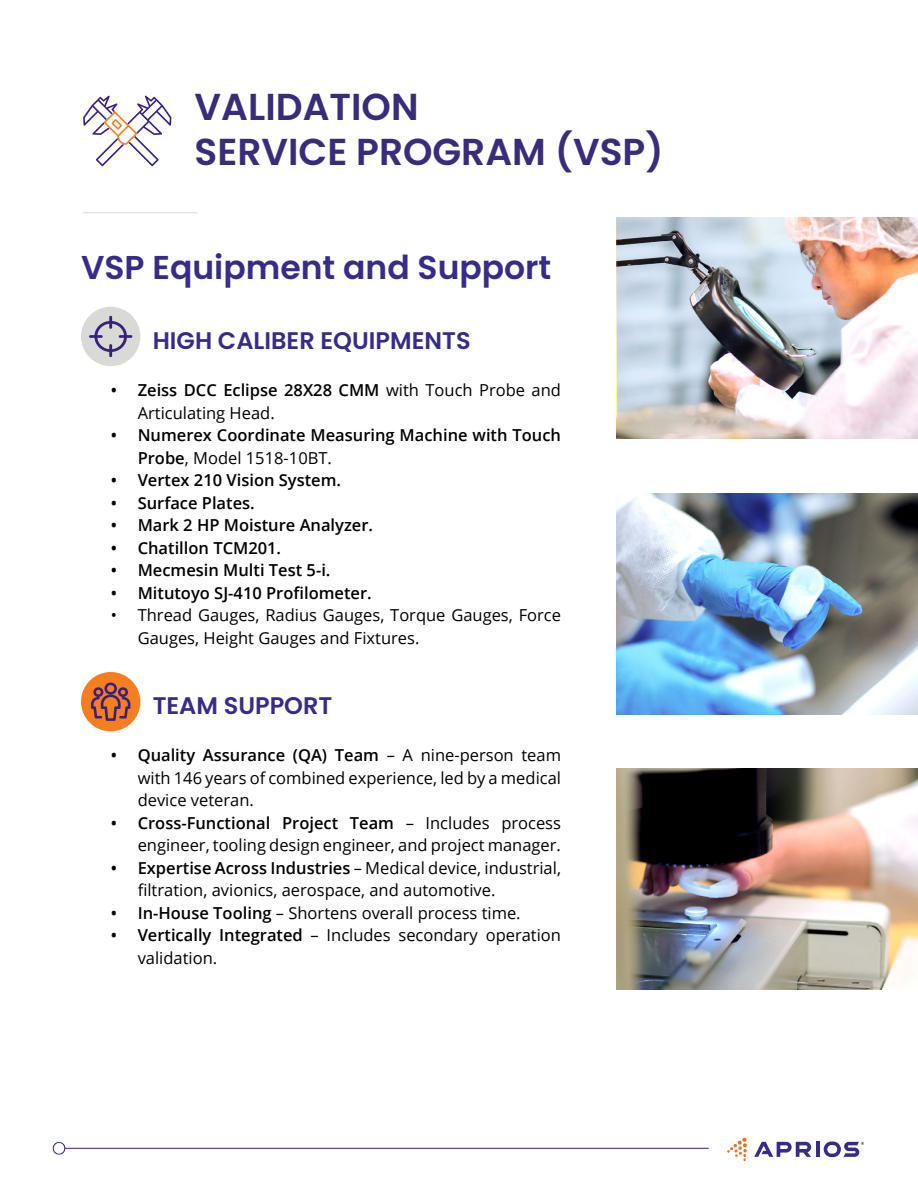
<style>
.page{position:relative;width:918px;height:1188px;background:#fff}
.page>*{position:absolute;margin:0;border:0;box-sizing:border-box;transform-origin:0 0}
.t1{font:600 37.5px/45px "Poppins";color:#3a2c7a}
.t2{font:600 33px "Poppins";color:#382c8a}
.t3{font:600 24px "Poppins";color:#382c8a}
.t4{font:16.5px/22.5px "Open Sans";color:#000101}
.t5{font:600 16.5px/22.5px "Open Sans";color:#000101}
.s1{font-weight:600}
.s2{font-weight:400}
</style>
<div class="page">
<div style="left:81px;top:307px;width:59px;height:59px;background:#d9d9d6;border-radius:50%"></div>
<hr style="left:89px;top:335px;width:14px;height:3px;background:#38217d">
<svg style="left:94px;top:316px;width:38px;height:41px"></svg>
<div style="left:81px;top:672px;width:59px;height:59px;background:#f57e20;border-radius:50%"></div>
<svg style="left:91px;top:683px;width:39px;height:38px"></svg>
<hr style="left:83px;top:212px;width:115px;height:1px;background:#d9dad5">
<img style="left:52px;top:1141px;width:657px;height:14px">
<img style="left:616px;top:218px;width:302px;height:220px">
<img style="left:616px;top:493px;width:302px;height:221px">
<img style="left:616px;top:769px;width:302px;height:221px">
<svg style="left:83px;top:96px;width:88px;height:70px"></svg>
<hr style="left:816px;top:1142px;width:3px;height:15px;background:#382c8a">
<svg style="left:754px;top:1142px;width:57px;height:15px"></svg>
<svg style="left:727px;top:1138px;width:20px;height:23px"></svg>
<svg style="left:824px;top:1142px;width:40px;height:15px"></svg>
<h1 class="t1" style="left:195px;top:85px;width:470px">VALIDATION<br>SERVICE PROGRAM (VSP)</h1>
<h2 class="t2" style="left:81px;top:249px;width:472px">VSP Equipment and Support</h2>
<h3 class="t3" style="left:153px;top:327px;width:319px">HIGH CALIBER EQUIPMENTS</h3>
<p class="t4" style="left:138px;top:378px;width:425px;text-indent:-27px"><span class="s1">• Zeiss DCC Eclipse 28X28 CMM</span> with Touch Probe and<br>Articulating Head.</p>
<p class="t5" style="left:138px;top:424px;width:425px;text-indent:-27px">• Numerex Coordinate Measuring Machine with Touch<br>Probe<span class="s2">, Model 1518-10BT.</span></p>
<p class="t5" style="left:111px;top:469px;width:232px">• Vertex 210 Vision System.</p>
<p class="t5" style="left:111px;top:491px;width:146px">• Surface Plates.</p>
<p class="t5" style="left:111px;top:514px;width:264px">• Mark 2 HP Moisture Analyzer.</p>
<p class="t5" style="left:111px;top:536px;width:172px">• Chatillon TCM201.</p>
<p class="t5" style="left:111px;top:559px;width:221px">• Mecmesin Multi Test 5-i.</p>
<p class="t5" style="left:111px;top:581px;width:262px">• Mitutoyo SJ-410 Profilometer.</p>
<p class="t4" style="left:138px;top:603px;width:425px;text-indent:-27px">• Thread Gauges, Radius Gauges, Torque Gauges, Force<br>Gauges, Height Gauges and Fixtures.</p>
<h3 class="t3" style="left:153px;top:692px;width:181px">TEAM SUPPORT</h3>
<p class="t4" style="left:138px;top:744px;width:425px;text-align:justify;text-indent:-27px"><span class="s1">• Quality Assurance (QA) Team</span> – A nine-person team with 146 years of combined experience, led by a medical device veteran.</p>
<p class="t4" style="left:111px;top:811px;width:452px;text-align:right"><span class="s1">• Cross-Functional Project Team</span> – Includes process engineer, tooling design engineer, and project manager.</p>
<p class="t4" style="left:138px;top:856px;width:425px;text-indent:-27px"><span class="s1">• Expertise Across Industries</span> – Medical device, industrial, filtration, avionics, aerospace, and automotive.</p>
<p class="t4" style="left:111px;top:901px;width:411px"><span class="s1">• In-House Tooling</span> – Shortens overall process time.</p>
<p class="t4" style="left:138px;top:924px;width:425px;text-indent:-27px"><span class="s1">• Vertically Integrated</span> – Includes secondary operation validation.</p>
</div>
